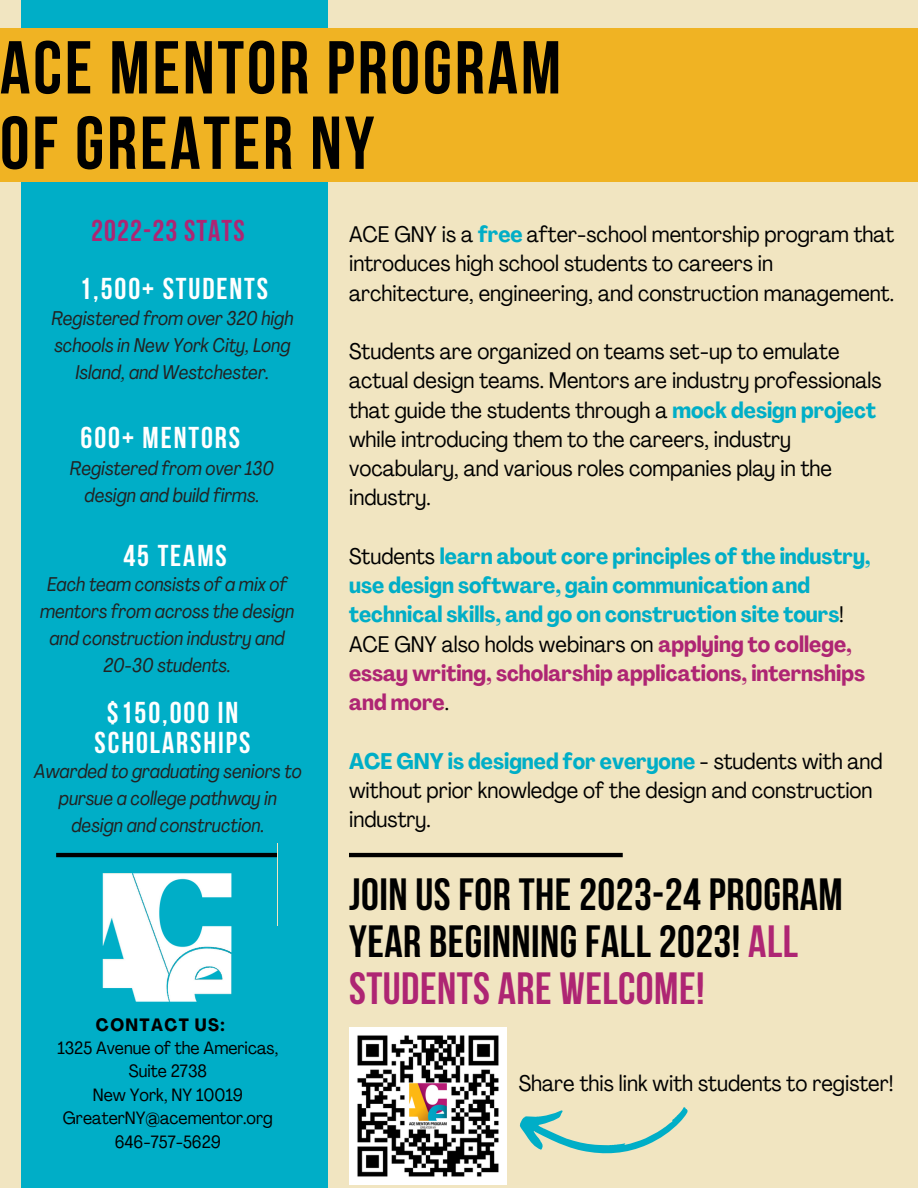
<style>
.page{position:relative;width:918px;height:1188px;background:#f1e5c1}
.page>*{position:absolute;margin:0;border:0;box-sizing:border-box;transform-origin:0 0}
.t1{font:700 74.7px "Bebas Neue";letter-spacing:.035em;color:#000}
.t2{font:700 45px/47.2px "Bebas Neue";letter-spacing:.01em;color:#000}
.t3{font:700 30px/30.3px "Bebas Neue";letter-spacing:.065em;color:#fff;text-align:center}
.t4{font:700 30px "Bebas Neue";letter-spacing:.035em;color:#ae2573}
.t5{font:condensed 22.35px/29.2px "Agrandir";color:#000}
.t6{font:700 condensed 22.35px/29.2px "Agrandir";color:#00aec7}
.t7{font:700 condensed 22.35px/29.2px "Agrandir";color:#ae2573}
.t8{font:italic condensed 19.65px/27px "Agrandir";color:#222;text-align:center}
.t9{font:condensed 17.7px/23.7px "Agrandir";color:#000;text-align:center}
.t10{font:700 condensed 17.7px "Agrandir";letter-spacing:.08em;color:#000}
.s1{font-weight:700;color:#00aec7}
.s2{font-weight:400;color:#000}
.s3{color:#ae2573}
</style>
<div class="page">
<div style="left:21px;top:0;width:307px;height:1188px;background:#00aec7"></div>
<hr style="left:56px;top:853px;width:567px;height:4px;background:#000">
<img style="left:102px;top:873px;width:130px;height:129px">
<div style="left:278px;top:843px;width:71px;height:83px;background:#f1e5c1"></div>
<div style="left:278px;top:828px;width:49px;height:116px;background:#00aec7"></div>
<div style="left:0;top:29px;width:918px;height:153px;background:#f0b323"></div>
<img style="left:349px;top:1027px;width:158px;height:158px">
<svg style="left:519px;top:1107px;width:169px;height:47px"></svg>
<p class="t1" style="left:0;top:37px;width:563px">ACE MENTOR PROGRAM</p>
<p class="t1" style="left:0;top:113px;width:376px">OF GREATER NY</p>
<p class="t4" style="left:91px;top:219px;width:155px">2022-23 STATS</p>
<p class="t3" style="left:79px;top:277px;width:190px">1,500+ STUDENTS</p>
<p class="t8" style="left:51px;top:306px;width:244px">Registered from over 320 high schools in New York City, Long<br>Island, and Westchester.</p>
<p class="t3" style="left:81px;top:425px;width:161px">600+ MENTORS</p>
<p class="t8" style="left:70px;top:457px;width:206px">Registered from over 130</p>
<p class="t8" style="left:84px;top:484px;width:176px">design and build firms.</p>
<p class="t3" style="left:123px;top:543px;width:105px">45 TEAMS</p>
<p class="t8" style="left:40px;top:573px;width:256px">Each team consists of a mix of mentors from across the design and construction industry and<br>20-30 students.</p>
<p class="t3" style="left:95px;top:700px;width:157px">$150,000 IN<br>SCHOLARSHIPS</p>
<p class="t8" style="left:34px;top:760px;width:269px">Awarded to graduating seniors to pursue a college pathway in design and construction.</p>
<p class="t10" style="left:96px;top:1018px;width:130px">CONTACT US:</p>
<p class="t9" style="left:57px;top:1037px;width:222px">1325 Avenue of the Americas,<br>Suite 2738</p>
<p class="t9" style="left:93px;top:1085px;width:152px">New York, NY 10019</p>
<p class="t9" style="left:63px;top:1108px;width:211px">GreaterNY@acementor.org</p>
<p class="t9" style="left:115px;top:1132px;width:108px">646-757-5629</p>
<p class="t5" style="left:349px;top:222px;width:547px">ACE GNY is a <span class="s1">free</span> after-school mentorship program that introduces high school students to careers in architecture, engineering, and construction management.</p>
<p class="t5" style="left:349px;top:339px;width:534px">Students are organized on teams set-up to emulate actual design teams. Mentors are industry professionals that guide the students through a <span class="s1">mock design project </span>while introducing them to the careers, industry vocabulary, and various roles companies play in the industry.</p>
<p class="t6" style="left:349px;top:544px;width:523px"><span class="s2">Students</span> learn about core principles of the industry, use design software, gain communication and technical skills, and go on construction site tours<span class="s2">!</span></p>
<p class="t7" style="left:349px;top:631px;width:517px"><span class="s2">ACE GNY also holds webinars on</span> applying to college, essay writing, scholarship applications, internships and more<span class="s2">.</span></p>
<p class="t5" style="left:349px;top:748px;width:535px"><span class="s1">ACE GNY is designed for everyone</span> - students with and without prior knowledge of the design and construction industry.</p>
<p class="t2" style="left:349px;top:875px;width:495px">JOIN US FOR THE 2023-24 PROGRAM<br>YEAR BEGINNING FALL 2023! <span class="s3">ALL<br>STUDENTS ARE WELCOME!</span></p>
<p class="t5" style="left:519px;top:1071px;width:376px">Share this link with students to register!</p>
</div>
